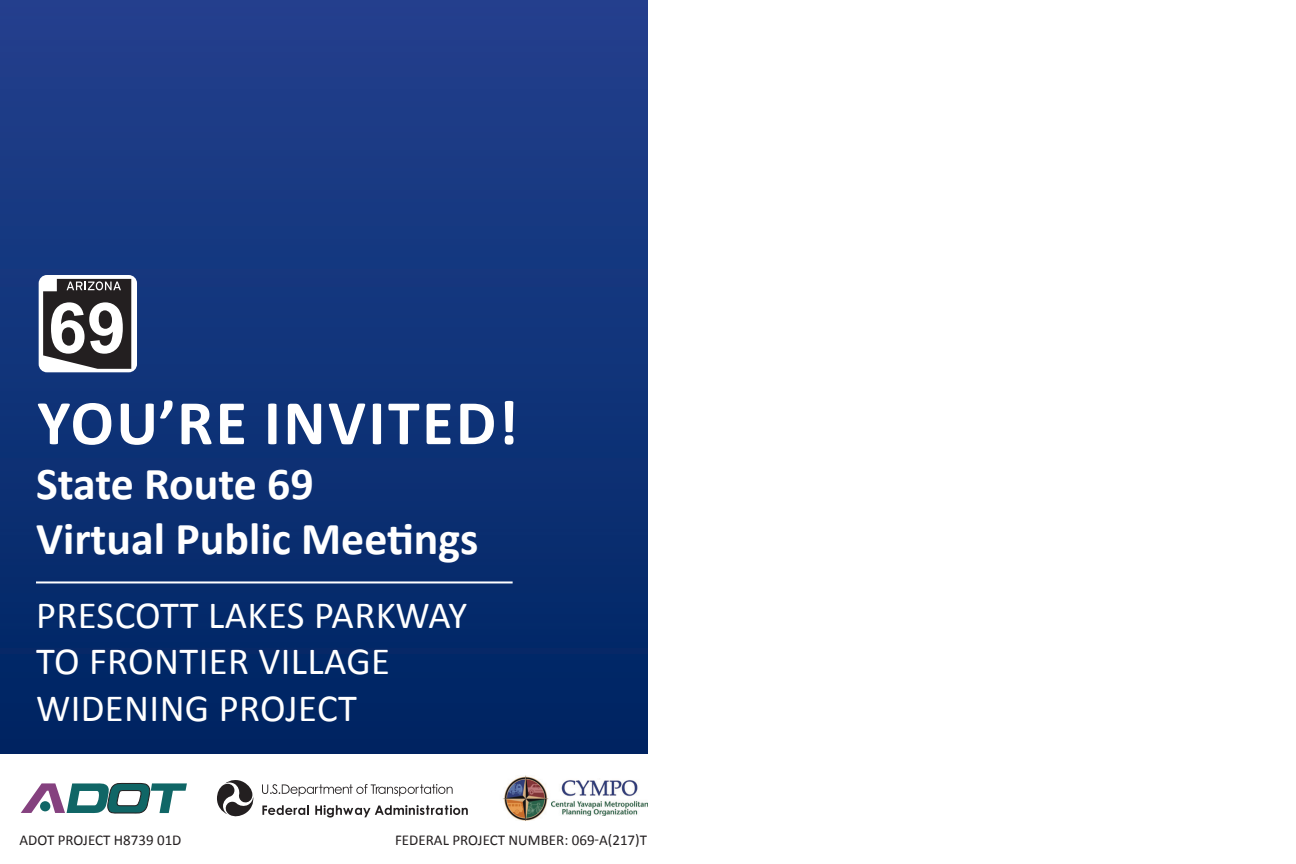
<style>
.page{position:relative;width:1296px;height:864px;background:#fff}
.page>*{position:absolute;margin:0;border:0;box-sizing:border-box;transform-origin:0 0}
.t1{font:700 64px "Calibri";letter-spacing:.04em;color:#fff}
.t2{font:700 45.8px/55px "Calibri";color:#fff}
.t3{font:38.6px/46.4px "Calibri";letter-spacing:.01em;color:#fff}
.t4{font:15px "Calibri";color:#231f20}
</style>
<div class="page">
<div style="left:0;top:0;width:648px;height:754px;background:linear-gradient(to bottom,#23418e,#002563)"></div>
<div style="left:39px;top:275px;width:98px;height:97px;background:#fff;border-radius:8px"></div>
<svg style="left:43px;top:279px;width:88px;height:90px"></svg>
<hr style="left:36px;top:581px;width:477px;height:2px;background:#fff">
<svg style="left:21px;top:783px;width:166px;height:30px"></svg>
<svg style="left:217px;top:780px;width:37px;height:37px"></svg>
<svg style="left:262px;top:784px;width:191px;height:12px"></svg>
<svg style="left:262px;top:805px;width:47px;height:10px"></svg>
<svg style="left:315px;top:805px;width:153px;height:13px"></svg>
<img style="left:502px;top:776px;width:47px;height:44px">
<img style="left:551px;top:780px;width:97px;height:35px">
<p class="t1" style="left:37px;top:383px;width:483px">YOU’RE INVITED!</p>
<p class="t2" style="left:36px;top:454px;width:444px">State Route 69<br>Virtual Public Meetings</p>
<p class="t3" style="left:36px;top:590px;width:433px">PRESCOTT LAKES PARKWAY</p>
<p class="t3" style="left:36px;top:637px;width:356px">TO FRONTIER VILLAGE<br>WIDENING PROJECT</p>
<p class="t4" style="left:20px;top:830px;width:163px">ADOT PROJECT H8739 01D</p>
<p class="t4" style="left:395px;top:830px;width:254px">FEDERAL PROJECT NUMBER: 069-A(217)T</p>
</div>
